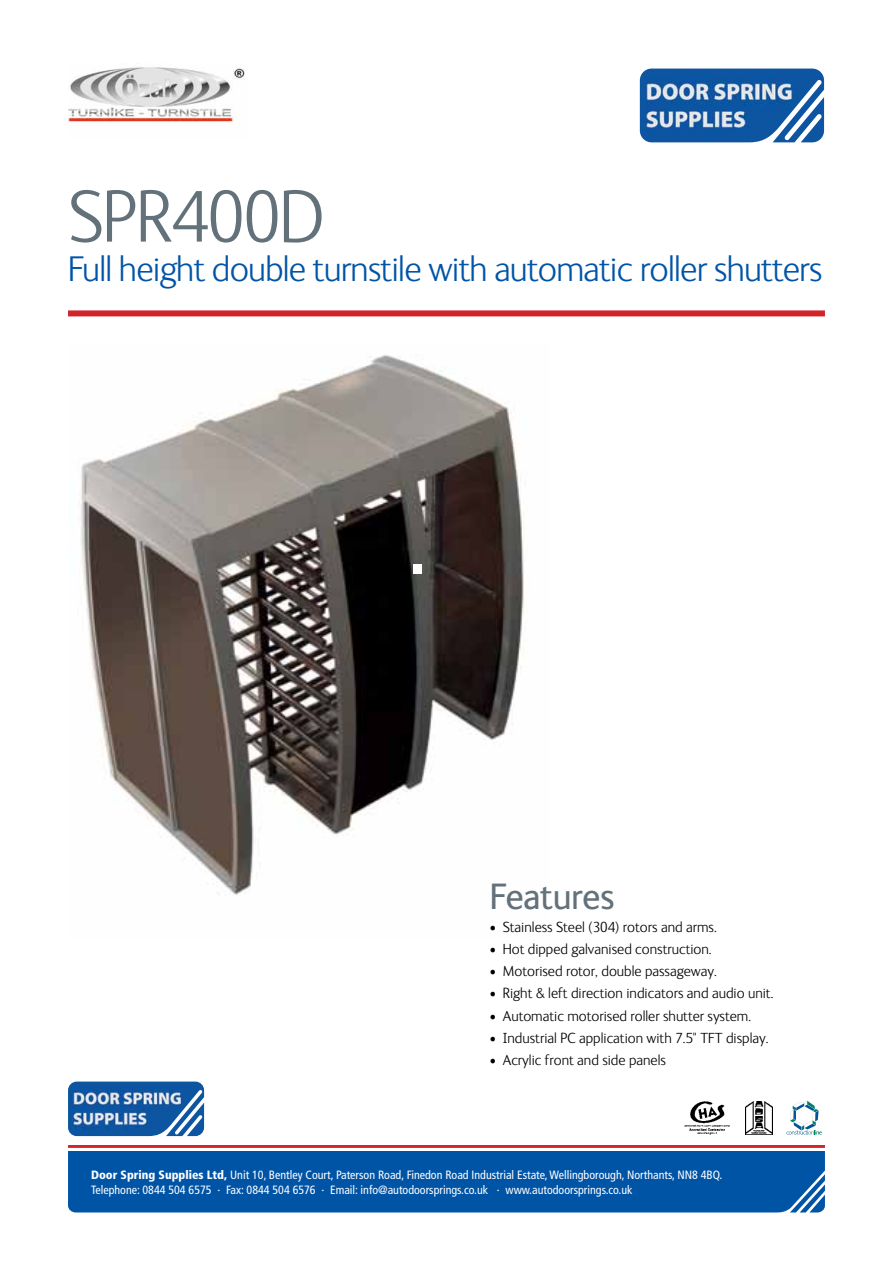
<style>
.page{position:relative;width:893px;height:1263px;background:#fff}
.page>*{position:absolute;margin:0;border:0;box-sizing:border-box;transform-origin:0 0}
.t1{font:300 75px "FS Ingrid";letter-spacing:-.02em;color:#63717a}
.t2{font:37.5px "FS Ingrid";color:#63717a}
.t3{font:300 36.6px "FS Ingrid";letter-spacing:-.02em;color:#0054a6}
.t4{font:300 15px "FS Ingrid";color:#000}
.t5{font:condensed 12px/15px "Frutiger";color:#fff}
.s1{font-weight:900}
</style>
<div class="page">
<img style="left:80px;top:354px;width:444px;height:541px">
<div style="left:68px;top:1151px;width:757px;height:61px;background:#0054a6"></div>
<hr style="left:68px;top:1145px;width:757px;height:3px;background:#d2232a">
<img style="left:684px;top:1101px;width:46px;height:34px">
<img style="left:745px;top:1101px;width:28px;height:33px">
<svg style="left:786px;top:1100px;width:36px;height:34px"></svg>
<img style="left:68px;top:1081px;width:136px;height:55px">
<img style="left:640px;top:69px;width:184px;height:73px">
<div style="left:68px;top:310px;width:757px;height:6px;background:#d2232a"></div>
<img style="left:68px;top:67px;width:177px;height:55px">
<div style="left:413px;top:564px;width:8px;height:9px;background:#fff"></div>
<h1 class="t1" style="left:68px;top:178px;width:257px">SPR400D</h1>
<h3 class="t3" style="left:68px;top:250px;width:756px">Full height double turnstile with automatic roller shutters</h3>
<h2 class="t2" style="left:490px;top:877px;width:126px">Features</h2>
<p class="t4" style="left:490px;top:919px;width:229px">• Stainless Steel (304) rotors and arms.</p>
<p class="t4" style="left:490px;top:941px;width:223px">• Hot dipped galvanised construction.</p>
<p class="t4" style="left:490px;top:963px;width:229px">• Motorised rotor, double passageway.</p>
<p class="t4" style="left:490px;top:986px;width:285px">• Right &amp; left direction indicators and audio unit.</p>
<p class="t4" style="left:490px;top:1008px;width:263px">• Automatic motorised roller shutter system.</p>
<p class="t4" style="left:490px;top:1030px;width:280px">• Industrial PC application with 7.5" TFT display.</p>
<p class="t4" style="left:490px;top:1052px;width:178px">• Acrylic front and side panels</p>
<p class="t5" style="left:91px;top:1167px;width:633px"><span class="s1">Door Spring Supplies Ltd,</span> Unit 10, Bentley Court, Paterson Road, Finedon Road Industrial Estate, Wellingborough, Northants, NN8 4BQ.<br>Telephone: 0844 504 6575 · Fax: 0844 504 6576 · Email: info@autodoorsprings.co.uk · www.autodoorsprings.co.uk</p>
</div>
